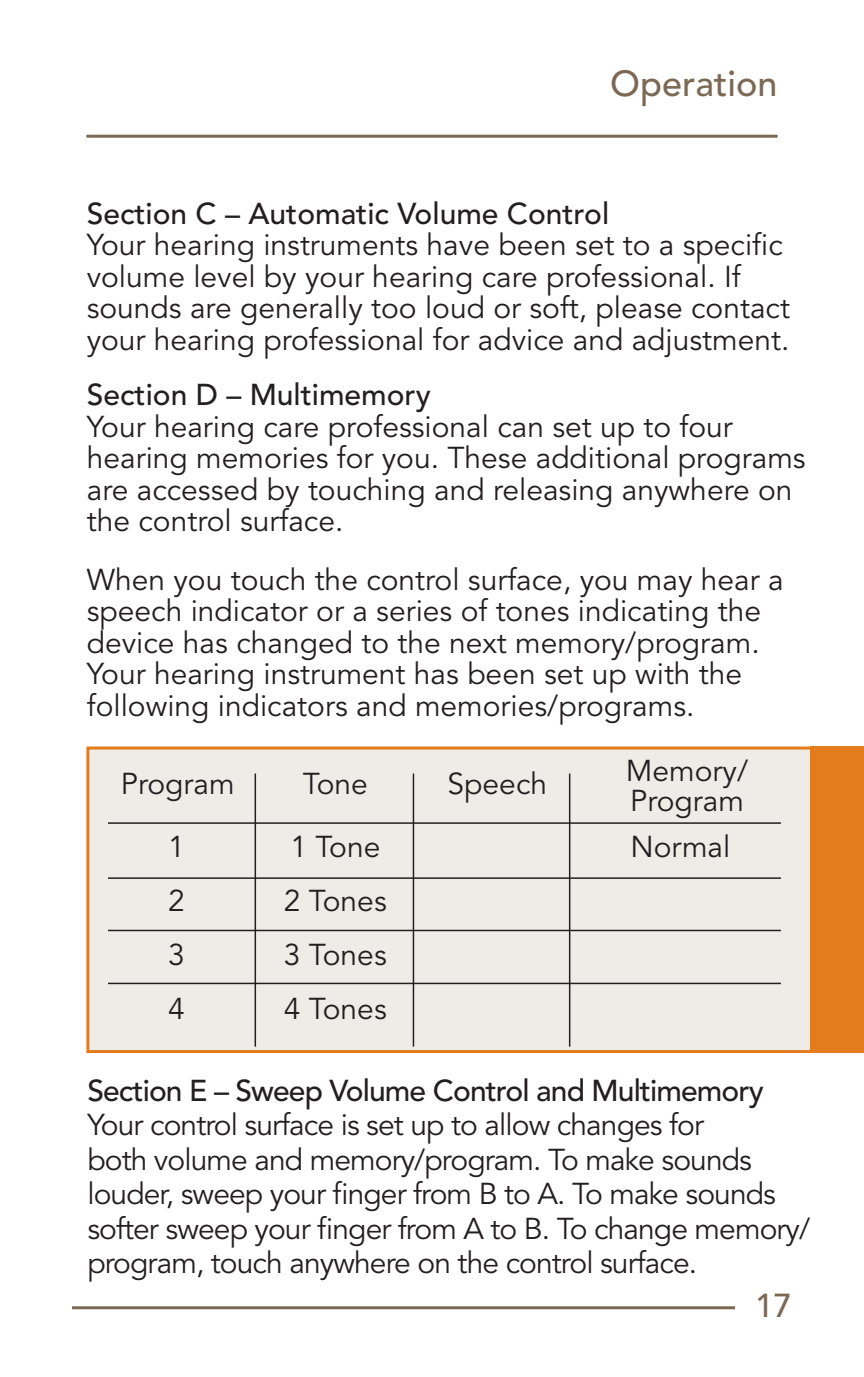
<style>
.page{position:relative;width:864px;height:1377px;background:#fff}
.page>*{position:absolute;margin:0;border:0;box-sizing:border-box;transform-origin:0 0}
.t1{font:36px "Avenir LT SLI Std Medium";color:#7c6954}
.t2{font:33px "Avenir LT SLI Std Medium";color:#7c6954}
.t3{font:30px/31.5px "Avenir LT SLI Std Book";color:#231f20}
.t4{font:30px/34.5px "Avenir LT SLI Std Book";letter-spacing:-.03em;color:#231f20}
.t5{font:30px "Avenir LT SLI Std Medium";color:#231f20}
.t6{font:30px "Avenir LT SLI Std Medium";letter-spacing:-.03em;color:#231f20}
</style>
<div class="page">
<hr style="left:72px;top:1306px;width:663px;height:3px;background:#7c6954">
<hr style="left:86px;top:135px;width:692px;height:3px;background:#7c6954">
<div style="left:86px;top:747px;width:778px;height:306px;background:#efece8"></div>
<div style="left:810px;top:747px;width:54px;height:305px;background:#e37c1c"></div>
<hr style="left:255px;top:773px;width:1px;height:274px;background:#231f20">
<hr style="left:413px;top:773px;width:1px;height:274px;background:#231f20">
<hr style="left:569px;top:773px;width:1px;height:274px;background:#231f20">
<hr style="left:108px;top:822px;width:673px;height:2px;background:#231f20">
<hr style="left:108px;top:877px;width:673px;height:2px;background:#231f20">
<hr style="left:108px;top:930px;width:673px;height:1px;background:#231f20">
<hr style="left:108px;top:983px;width:673px;height:1px;background:#231f20">
<p class="t1" style="left:610px;top:63px;width:169px">Operation</p>
<p class="t5" style="left:87px;top:196px;width:524px">Section C – Automatic Volume Control</p>
<p class="t3" style="left:87px;top:230px;width:705px">Your hearing instruments have been set to a specific volume level by your hearing care professional. If sounds are generally too loud or soft, please contact your hearing professional for advice and adjustment.</p>
<p class="t5" style="left:87px;top:377px;width:345px">Section D – Multimemory</p>
<p class="t3" style="left:87px;top:411px;width:720px">Your hearing care professional can set up to four hearing memories for you. These additional programs are accessed by touching and releasing anywhere on the control surface.</p>
<p class="t3" style="left:87px;top:564px;width:698px">When you touch the control surface, you may hear a speech indicator or a series of tones indicating the device has changed to the next memory/program.<br>Your hearing instrument has been set up with the following indicators and memories/programs.</p>
<p class="t3" style="left:626px;top:756px;width:124px;line-height:30px">Memory/<br>Program</p>
<p class="t3" style="left:121px;top:769px;width:115px">Program</p>
<p class="t3" style="left:303px;top:769px;width:67px">Tone</p>
<p class="t3" style="left:448px;top:769px;width:101px">Speech</p>
<p class="t3" style="left:168px;top:832px;width:18px">1</p>
<p class="t3" style="left:290px;top:832px;width:92px">1 Tone</p>
<p class="t3" style="left:630px;top:832px;width:101px">Normal</p>
<p class="t3" style="left:168px;top:886px;width:18px">2</p>
<p class="t3" style="left:284px;top:886px;width:104px">2 Tones</p>
<p class="t3" style="left:168px;top:940px;width:18px">3</p>
<p class="t3" style="left:284px;top:940px;width:104px">3 Tones</p>
<p class="t3" style="left:168px;top:994px;width:18px">4</p>
<p class="t3" style="left:284px;top:994px;width:104px">4 Tones</p>
<p class="t6" style="left:87px;top:1073px;width:678px">Section E – Sweep Volume Control and Multimemory</p>
<p class="t4" style="left:87px;top:1109px;width:724px">Your control surface is set up to allow changes for<br>both volume and memory/program. To make sounds louder, sweep your finger from B to A. To make sounds softer sweep your finger from A to B. To change memory/ program, touch anywhere on the control surface.</p>
<p class="t2" style="left:755px;top:1287px;width:38px">17</p>
</div>
